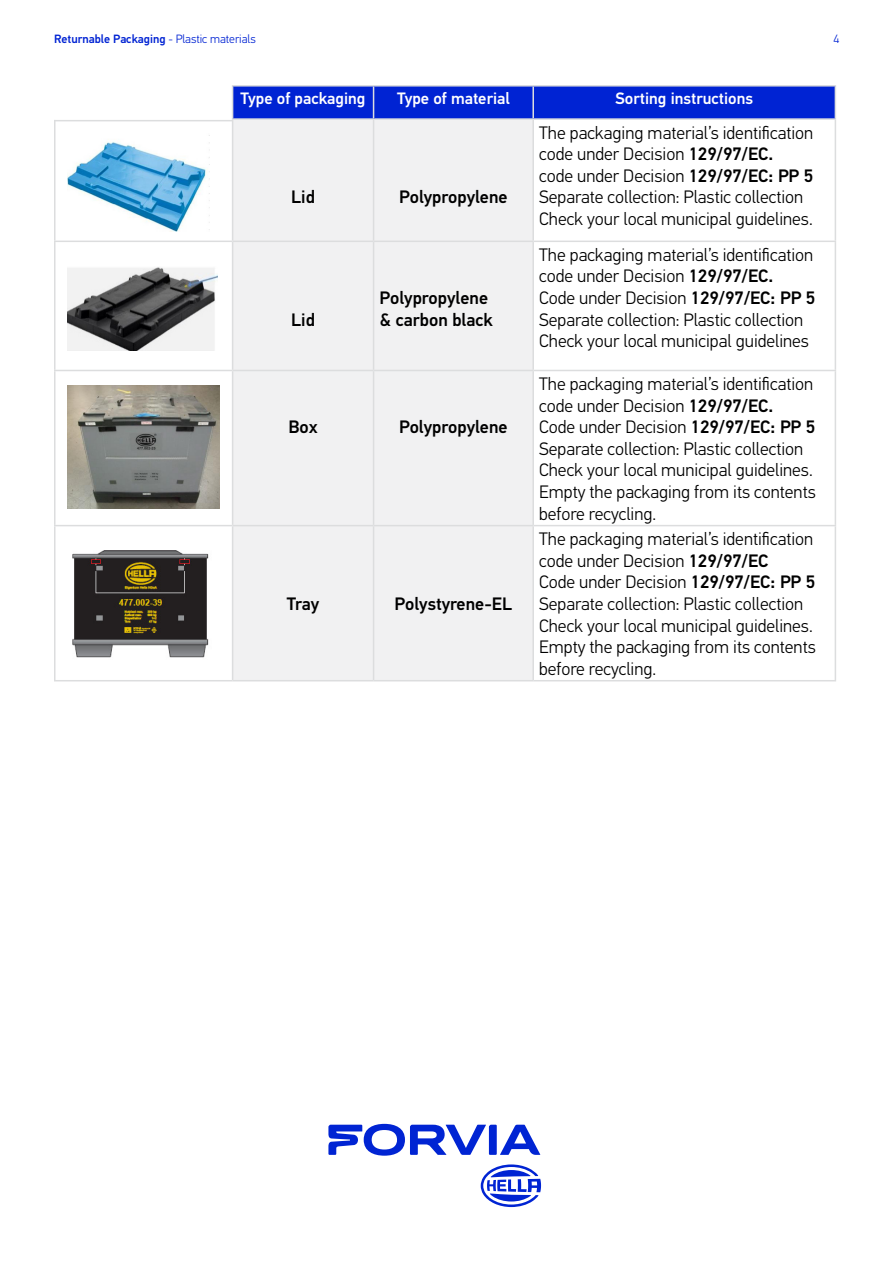
<style>
.page{position:relative;width:893px;height:1263px;background:#fff}
.page>*{position:absolute;margin:0;border:0;box-sizing:border-box;transform-origin:0 0}
.t1{font:300 18px/21.6px "Hella DIN Universal";color:#000}
.t2{font:500 18px/21.6px "Hella DIN Universal";color:#000}
.t3{font:500 16.5px "Hella DIN Universal";color:#fff}
.t4{font:500 12px "Hella DIN Universal";color:#0023d3}
.t5{font:300 12px "Hella DIN Universal";color:#0023d3}
.s1{font-weight:300}
.s2{font-weight:500}
</style>
<div class="page">
<div style="left:233px;top:87px;width:602px;height:31px;background:#0023d3"></div>
<div style="left:233px;top:120px;width:299px;height:560px;background:#f1f1f2"></div>
<hr style="left:835px;top:120px;width:1px;height:121px;background:#dcddde">
<hr style="left:54px;top:371px;width:2px;height:154px;background:#dcddde">
<hr style="left:835px;top:526px;width:1px;height:154px;background:#dcddde">
<hr style="left:533px;top:680px;width:303px;height:1px;background:#dcddde">
<hr style="left:532px;top:371px;width:2px;height:154px;background:#dcddde">
<hr style="left:835px;top:371px;width:1px;height:154px;background:#dcddde">
<hr style="left:533px;top:525px;width:303px;height:1px;background:#dcddde">
<hr style="left:533px;top:241px;width:303px;height:1px;background:#dcddde">
<hr style="left:835px;top:242px;width:1px;height:128px;background:#dcddde">
<hr style="left:533px;top:370px;width:303px;height:1px;background:#dcddde">
<hr style="left:532px;top:120px;width:2px;height:121px;background:#dcddde">
<hr style="left:374px;top:241px;width:159px;height:1px;background:#dcddde">
<hr style="left:532px;top:242px;width:2px;height:128px;background:#dcddde">
<hr style="left:374px;top:370px;width:159px;height:1px;background:#dcddde">
<hr style="left:233px;top:525px;width:141px;height:1px;background:#dcddde">
<hr style="left:374px;top:525px;width:159px;height:1px;background:#dcddde">
<hr style="left:532px;top:526px;width:2px;height:154px;background:#dcddde">
<hr style="left:233px;top:680px;width:141px;height:1px;background:#dcddde">
<hr style="left:374px;top:680px;width:159px;height:1px;background:#dcddde">
<hr style="left:54px;top:242px;width:2px;height:128px;background:#dcddde">
<hr style="left:54px;top:370px;width:179px;height:1px;background:#dcddde">
<hr style="left:54px;top:525px;width:179px;height:1px;background:#dcddde">
<hr style="left:54px;top:526px;width:2px;height:154px;background:#dcddde">
<hr style="left:54px;top:120px;width:2px;height:121px;background:#dcddde">
<hr style="left:54px;top:241px;width:179px;height:1px;background:#dcddde">
<hr style="left:54px;top:680px;width:179px;height:1px;background:#dcddde">
<hr style="left:533px;top:85px;width:303px;height:2px;background:#dcddde">
<hr style="left:835px;top:87px;width:1px;height:31px;background:#dcddde">
<hr style="left:533px;top:118px;width:303px;height:2px;background:#dcddde">
<hr style="left:232px;top:120px;width:1px;height:121px;background:#dcddde">
<hr style="left:373px;top:120px;width:1px;height:121px;background:#dcddde">
<hr style="left:374px;top:85px;width:159px;height:2px;background:#dcddde">
<hr style="left:532px;top:87px;width:2px;height:31px;background:#dcddde">
<hr style="left:374px;top:118px;width:159px;height:2px;background:#dcddde">
<hr style="left:232px;top:85px;width:142px;height:2px;background:#dcddde">
<hr style="left:232px;top:87px;width:1px;height:31px;background:#dcddde">
<hr style="left:373px;top:87px;width:1px;height:31px;background:#dcddde">
<hr style="left:232px;top:118px;width:142px;height:2px;background:#dcddde">
<hr style="left:233px;top:241px;width:141px;height:1px;background:#dcddde">
<hr style="left:232px;top:242px;width:1px;height:128px;background:#dcddde">
<hr style="left:373px;top:242px;width:1px;height:128px;background:#dcddde">
<hr style="left:233px;top:370px;width:141px;height:1px;background:#dcddde">
<hr style="left:232px;top:371px;width:1px;height:154px;background:#dcddde">
<hr style="left:373px;top:371px;width:1px;height:154px;background:#dcddde">
<hr style="left:232px;top:526px;width:1px;height:154px;background:#dcddde">
<hr style="left:373px;top:526px;width:1px;height:154px;background:#dcddde">
<hr style="left:54px;top:120px;width:179px;height:1px;background:#dcddde">
<img style="left:67px;top:142px;width:140px;height:89px">
<img style="left:67px;top:267px;width:151px;height:83px">
<img style="left:67px;top:386px;width:153px;height:122px">
<img style="left:72px;top:550px;width:137px;height:108px">
<svg style="left:328px;top:1124px;width:212px;height:32px"></svg>
<svg style="left:481px;top:1164px;width:60px;height:43px"></svg>
<p class="t4" style="left:54px;top:31px;width:203px">Returnable Packaging <span class="s1">- Plastic materials</span></p>
<p class="t5" style="left:833px;top:32px;width:7px">4</p>
<p class="t3" style="left:241px;top:88px;width:127px">Type of packaging</p>
<p class="t3" style="left:397px;top:88px;width:114px">Type of material</p>
<p class="t3" style="left:616px;top:88px;width:139px">Sorting instructions</p>
<p class="t2" style="left:291px;top:188px;width:25px">Lid</p>
<p class="t2" style="left:399px;top:188px;width:110px">Polypropylene</p>
<p class="t2" style="left:291px;top:310px;width:25px">Lid</p>
<p class="t2" style="left:380px;top:288px;width:115px">Polypropylene &amp; carbon black</p>
<p class="t2" style="left:288px;top:418px;width:31px">Box</p>
<p class="t2" style="left:399px;top:418px;width:110px">Polypropylene</p>
<p class="t2" style="left:287px;top:594px;width:34px">Tray</p>
<p class="t2" style="left:395px;top:594px;width:119px">Polystyrene-EL</p>
<p class="t1" style="left:539px;top:123px;width:276px">The packaging material’s identification code under Decision <span class="s2">129/97/EC.<br></span>code under Decision <span class="s2">129/97/EC: PP 5<br></span>Separate collection: Plastic collection Check your local municipal guidelines.</p>
<p class="t1" style="left:539px;top:245px;width:278px">The packaging material’s identification code under Decision <span class="s2">129/97/EC.<br></span>Code under Decision <span class="s2">129/97/EC: PP 5<br></span>Separate collection: Plastic collection Check your local municipal guidelines</p>
<p class="t1" style="left:539px;top:374px;width:278px">The packaging material’s identification code under Decision <span class="s2">129/97/EC.<br></span>Code under Decision <span class="s2">129/97/EC: PP 5<br></span>Separate collection: Plastic collection Check your local municipal guidelines.<br>Empty the packaging from its contents before recycling.</p>
<p class="t1" style="left:539px;top:529px;width:278px">The packaging material’s identification code under Decision <span class="s2">129/97/EC<br></span>Code under Decision <span class="s2">129/97/EC: PP 5<br></span>Separate collection: Plastic collection Check your local municipal guidelines.<br>Empty the packaging from its contents before recycling.</p>
</div>
